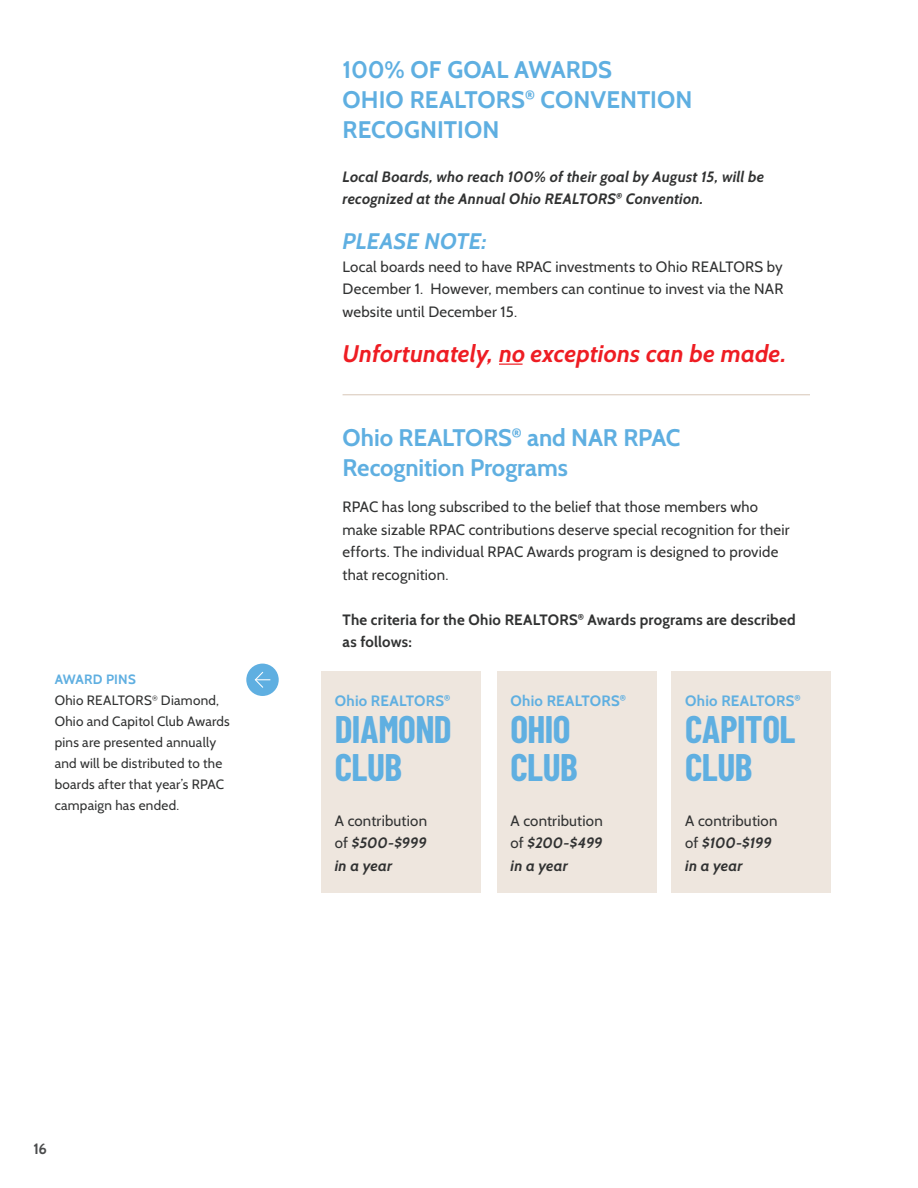
<style>
.page{position:relative;width:918px;height:1188px;background:#fff}
.page>*{position:absolute;margin:0;border:0;box-sizing:border-box;transform-origin:0 0}
.t1{font:700 37.5px/37.5px "Barlow Condensed";letter-spacing:-.015em;color:#5fafe1}
.t2{font:700 24px/30px "Cabin";letter-spacing:-.005em;color:#5fafe1}
.t3{font:italic 700 24px "Cabin";letter-spacing:.005em;color:#ee1d23}
.t4{font:italic 700 22.5px "Cabin";letter-spacing:.005em;color:#5fafe1}
.t5{font:15px/22.5px "Cabin";letter-spacing:.015em;color:#313232}
.t6{font:italic 700 15px/22.5px "Cabin";letter-spacing:.01em;color:#313232;text-align:justify}
.t7{font:700 15px/22.5px "Cabin";letter-spacing:.015em;color:#313232}
.t8{font:700 15px "Cabin";letter-spacing:.015em;color:#5fafe1}
.t9{font:700 15px "Cabin";color:#4b4c4d}
.t10{font:13.5px/21px "Cabin";letter-spacing:.02em;color:#313232}
.t11{font:700 13.5px "Cabin";letter-spacing:.015em;color:#5fafe1}
.s1{font-weight:400;font-style:normal}
</style>
<div class="page">
<div style="left:321px;top:671px;width:160px;height:222px;background:#eee6de"></div>
<div style="left:497px;top:671px;width:160px;height:222px;background:#eee6de"></div>
<div style="left:672px;top:671px;width:159px;height:222px;background:#eee6de"></div>
<div style="left:246px;top:664px;width:33px;height:32px;background:#5fafe1;border-radius:50%"></div>
<svg style="left:254px;top:671px;width:16px;height:17px"></svg>
<hr style="left:343px;top:394px;width:467px;height:1px;background:#d7c6b7">
<svg style="left:499px;top:364px;width:24px;height:1px"></svg>
<p class="t11" style="left:55px;top:672px;width:83px">AWARD PINS</p>
<p class="t10" style="left:55px;top:690px;width:177px">Ohio REALTORS<sup>®</sup> Diamond,<br>Ohio and Capitol Club Awards pins are presented annually and will be distributed to the boards after that year’s RPAC campaign has ended.</p>
<p class="t2" style="left:343px;top:55px;width:351px">100% OF GOAL AWARDS<br>OHIO REALTORS<sup>®</sup> CONVENTION<br>RECOGNITION</p>
<p class="t6" style="left:343px;top:165px;width:423px">Local Boards, who reach 100% of their goal by August 15, will be recognized at the Annual Ohio REALTORS<sup>®</sup> Convention.</p>
<p class="t4" style="left:343px;top:228px;width:146px">PLEASE NOTE:</p>
<p class="t5" style="left:343px;top:255px;width:442px;text-align:justify">Local boards need to have RPAC investments to Ohio REALTORS by December 1. However, members can continue to invest via the NAR website until December 15.</p>
<p class="t3" style="left:343px;top:339px;width:445px">Unfortunately, no exceptions can be made.</p>
<p class="t2" style="left:343px;top:423px;width:339px">Ohio REALTORS<sup>®</sup> and NAR RPAC<br>Recognition Programs</p>
<p class="t5" style="left:343px;top:495px;width:449px">RPAC has long subscribed to the belief that those members who make sizable RPAC contributions deserve special recognition for their efforts. The individual RPAC Awards program is designed to provide that recognition.</p>
<p class="t7" style="left:343px;top:608px;width:455px">The criteria for the Ohio REALTORS<sup>®</sup> Awards programs are described as follows:</p>
<p class="t8" style="left:335px;top:691px;width:117px">Ohio REALTORS<sup>®</sup></p>
<p class="t1" style="left:335px;top:710px;width:119px">DIAMOND<br>CLUB</p>
<p class="t6" style="left:335px;top:809px;width:94px"><span class="s1">A contribution of</span> $500-$999 in a year</p>
<p class="t8" style="left:511px;top:691px;width:117px">Ohio REALTORS<sup>®</sup></p>
<p class="t1" style="left:511px;top:710px;width:69px">OHIO<br>CLUB</p>
<p class="t6" style="left:511px;top:809px;width:94px"><span class="s1">A contribution of</span> $200-$499 in a year</p>
<p class="t8" style="left:685px;top:691px;width:117px">Ohio REALTORS<sup>®</sup></p>
<p class="t1" style="left:685px;top:710px;width:112px">CAPITOL<br>CLUB</p>
<p class="t6" style="left:685px;top:809px;width:94px;text-align:left"><span class="s1">A contribution of</span> $100-$199 in a year</p>
<p class="t9" style="left:33px;top:1140px;width:15px">16</p>
</div>
